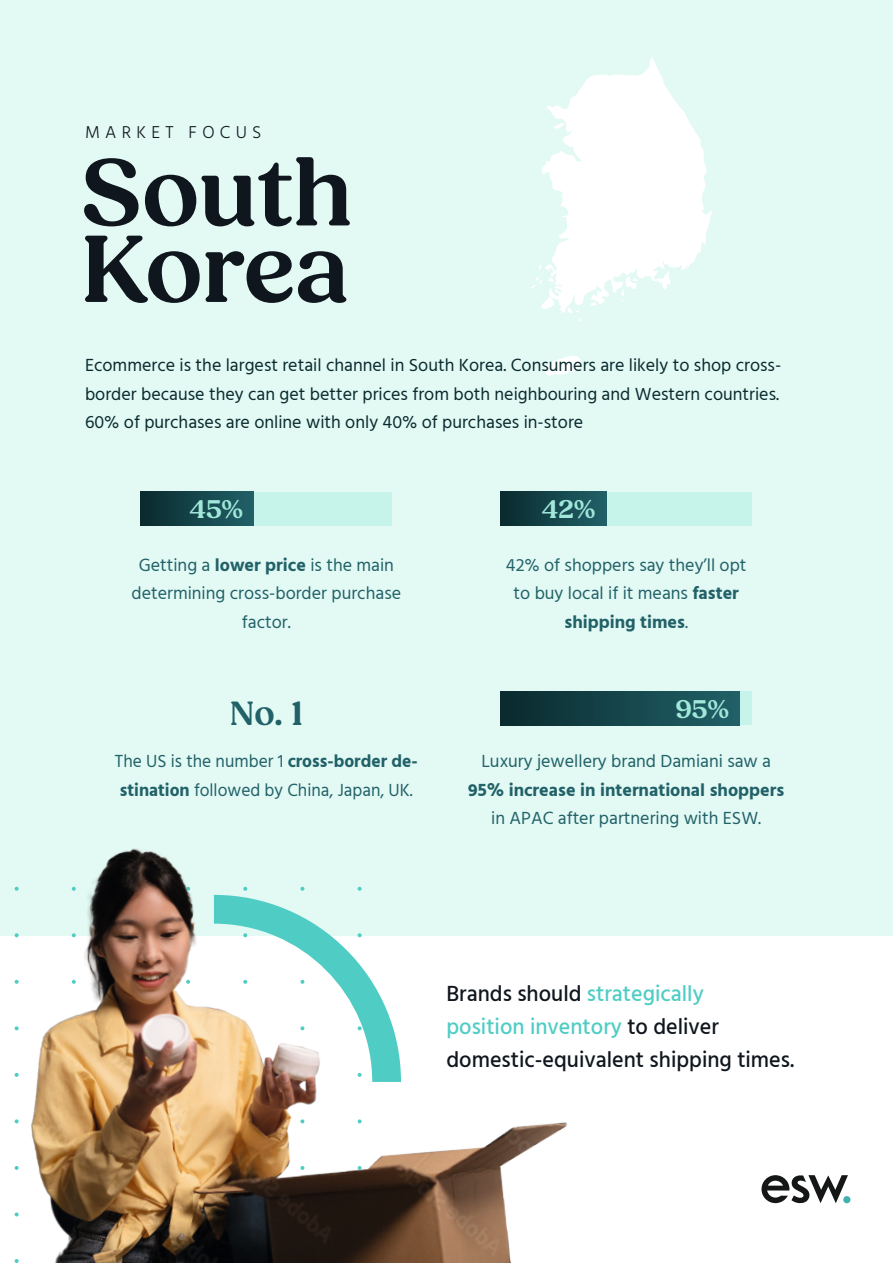
<style>
.page{position:relative;width:893px;height:1263px;background:#fff}
.page>*{position:absolute;margin:0;border:0;box-sizing:border-box;transform-origin:0 0}
.nagłówek{font:600 97.5px/76.5px "Fields";color:#10161d}
.liczby{font:600 34.5px "Fields";color:#216168}
.liczby-2{font:600 26.25px "Fields";color:#a1e8db}
.p1_biały{font:500 22.5px/33px "Hind";color:#10161d}
.p1_center{font:18px/28.5px "Hind";color:#216168;text-align:center}
.p1_biały-2{font:18px/28.5px "Hind";color:#0a2a2e}
.nagłówek_jasny{font:300 17.7px "Hind";letter-spacing:.3em;color:#10161d}
.s1{font-weight:700}
.s2{color:#4fcdc4}
</style>
<div class="page">
<div style="left:0;top:0;width:893px;height:935px;background:#e2f9f4"></div>
<div style="left:843px;top:1196px;width:7px;height:7px;background:#40b1b2;border-radius:50%"></div>
<svg style="left:761px;top:1175px;width:87px;height:29px"></svg>
<svg style="left:544px;top:355px;width:37px;height:21px"></svg>
<svg style="left:531px;top:57px;width:181px;height:264px"></svg>
<div style="left:500px;top:492px;width:252px;height:34px;background:#c6f3ea"></div>
<div style="left:500px;top:492px;width:106px;height:34px;background:linear-gradient(to right,#092a2d,#216067)"></div>
<div style="left:500px;top:691px;width:252px;height:34px;background:#c6f3ea"></div>
<div style="left:500px;top:691px;width:240px;height:34px;background:linear-gradient(to right,#092a2d,#216168)"></div>
<div style="left:140px;top:492px;width:252px;height:34px;background:#c6f3ea"></div>
<div style="left:140px;top:492px;width:114px;height:34px;background:linear-gradient(to right,#092a2d,#216067)"></div>
<img style="left:0;top:848px;width:620px;height:415px">
<svg style="left:214px;top:887px;width:187px;height:195px"></svg>
<p class="nagłówek_jasny" style="left:85px;top:120px;width:178px">MARKET FOCUS</p>
<p class="nagłówek" style="left:81px;top:157px;width:273px">South<br>Korea</p>
<p class="p1_biały-2" style="left:85px;top:352px;width:698px">Ecommerce is the largest retail channel in South Korea. Consumers are likely to shop cross&shy;border because they can get better prices from both neighbouring and Western countries.<br>60% of purchases are online with only 40% of purchases in-store</p>
<p class="liczby-2" style="left:189px;top:494px;width:55px">45%</p>
<p class="liczby-2" style="left:542px;top:494px;width:55px">42%</p>
<p class="p1_center" style="left:131px;top:551px;width:271px">Getting a <span class="s1">lower price</span> is the main determining cross-border purchase factor.</p>
<p class="p1_center" style="left:506px;top:551px;width:242px">42% of shoppers say they’ll opt to buy local if it means <span class="s1">faster shipping times</span>.</p>
<p class="liczby" style="left:230px;top:693px;width:75px">No. 1</p>
<p class="liczby-2" style="left:675px;top:694px;width:55px">95%</p>
<p class="p1_center" style="left:115px;top:748px;width:304px;text-align:left">The US is the number 1 <span class="s1">cross-border de&shy;stination</span> followed by China, Japan, UK.</p>
<p class="p1_center" style="left:468px;top:748px;width:318px">Luxury jewellery brand Damiani saw a<br><span class="s1">95% increase in international shoppers </span>in APAC after partnering with ESW.</p>
<p class="p1_biały" style="left:446px;top:978px;width:349px">Brands should <span class="s2">strategically<br>position inventory</span> to deliver domestic-equivalent shipping times.</p>
</div>
